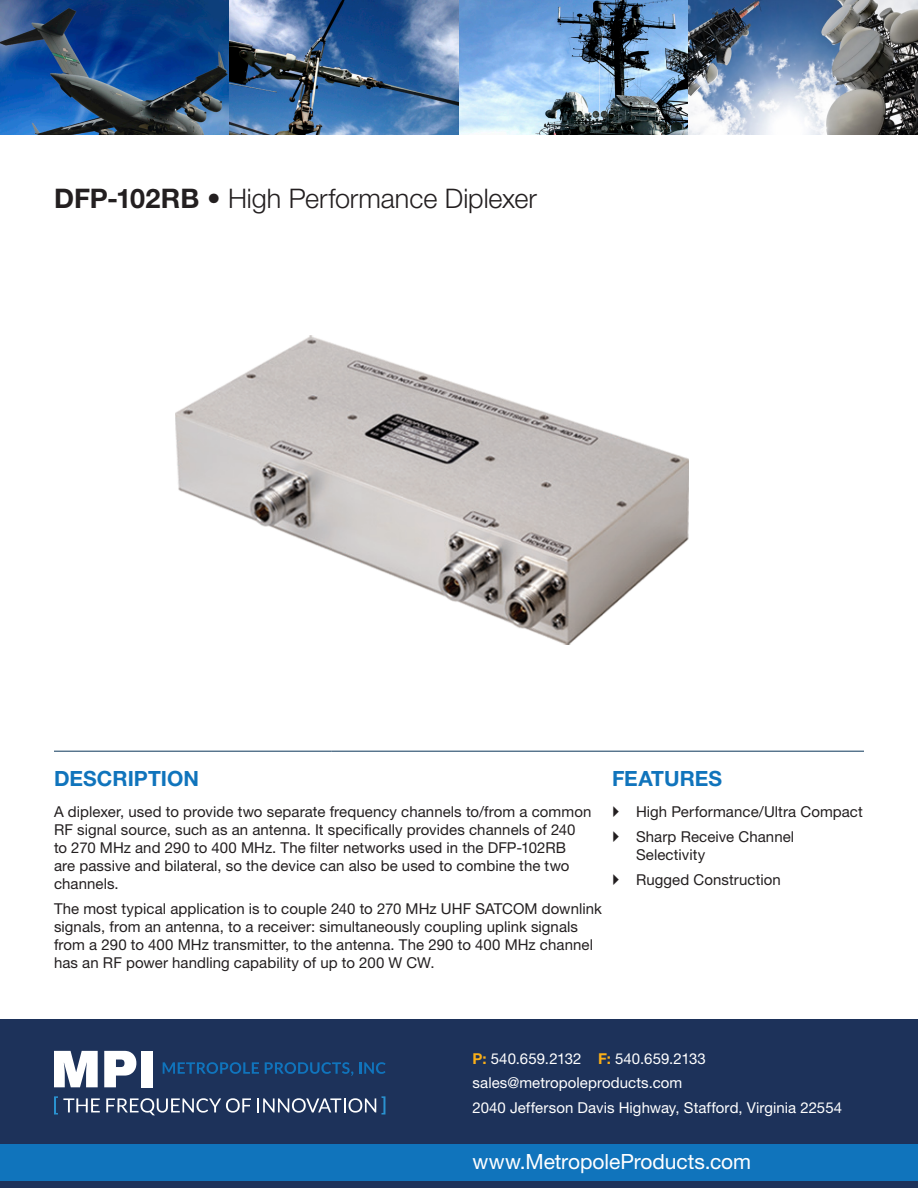
<style>
.page{position:relative;width:918px;height:1188px;background:#fff}
.page>*{position:absolute;margin:0;border:0;box-sizing:border-box;transform-origin:0 0}
.t1{font:300 27px "Helvetica Neue LT Std";letter-spacing:-.005em;color:#231f20}
.t2{font:21px "Helvetica Neue LT Std";letter-spacing:-.005em;color:#fff}
.t3{font:700 21px "Helvetica Neue LT Std";color:#1074bc}
.Body{font:15px/18px "Helvetica Neue LT Std";letter-spacing:.005em;color:#231f20}
.t4{font:15px/24.8px "Helvetica Neue LT Std";letter-spacing:.005em;color:#fff}
.s1{font-weight:700}
.s2{font-weight:700;color:#faaf18}
</style>
<div class="page">
<div style="left:0;top:1020px;width:918px;height:168px;background:#1d325a"></div>
<div style="left:0;top:1144px;width:918px;height:36px;background:#1074bc"></div>
<img style="left:0;top:0;width:918px;height:135px">
<svg style="left:54px;top:1051px;width:44px;height:36px"></svg>
<svg style="left:104px;top:1051px;width:32px;height:36px"></svg>
<div style="left:141px;top:1051px;width:12px;height:36px;background:#fff"></div>
<svg style="left:163px;top:1062px;width:96px;height:12px"></svg>
<svg style="left:265px;top:1062px;width:88px;height:14px"></svg>
<svg style="left:359px;top:1062px;width:27px;height:12px"></svg>
<svg style="left:54px;top:1096px;width:46px;height:19px"></svg>
<svg style="left:106px;top:1098px;width:145px;height:17px;background:#576684"></svg>
<svg style="left:258px;top:1096px;width:127px;height:19px;background:#4f6180"></svg>
<hr style="left:54px;top:751px;width:277px;height:1px;background:#0c3759">
<hr style="left:331px;top:751px;width:281px;height:1px;background:#0c3759">
<hr style="left:612px;top:751px;width:252px;height:1px;background:#0c3759">
<img style="left:175px;top:335px;width:513px;height:309px">
<p class="t1" style="left:54px;top:182px;width:484px"><span class="s1">DFP-102RB</span> • High Performance Diplexer</p>
<h1 class="t3" style="left:54px;top:766px;width:147px">DESCRIPTION</h1>
<h1 class="t3" style="left:612px;top:766px;width:112px">FEATURES</h1>
<p class="Body" style="left:54px;top:803px;width:539px">A diplexer, used to provide two separate frequency channels to/from a common RF signal source, such as an antenna. It specifically provides channels of 240 to 270 MHz and 290 to 400 MHz. The filter networks used in the DFP-102RB<br>are passive and bilateral, so the device can also be used to combine the two channels.</p>
<p class="Body" style="left:54px;top:900px;width:549px">The most typical application is to couple 240 to 270 MHz UHF SATCOM downlink signals, from an antenna, to a receiver: simultaneously coupling uplink signals from a 290 to 400 MHz transmitter, to the antenna. The 290 to 400 MHz channel has an RF power handling capability of up to 200 W CW.</p>
<p class="Body" style="left:636px;top:803px;width:228px">High Performance/Ultra Compact</p>
<p class="Body" style="left:636px;top:828px;width:160px">Sharp Receive Channel<br>Selectivity</p>
<p class="Body" style="left:636px;top:870px;width:146px">Rugged Construction</p>
<p class="t4" style="left:472px;top:1046px;width:371px"><span class="s2">P:</span> 540.659.2132 <span class="s2">F:</span> 540.659.2133 sales@metropoleproducts.com<br>2040 Jefferson Davis Highway, Stafford, Virginia 22554</p>
<h2 class="t2" style="left:472px;top:1149px;width:280px">www.MetropoleProducts.com</h2>
</div>
